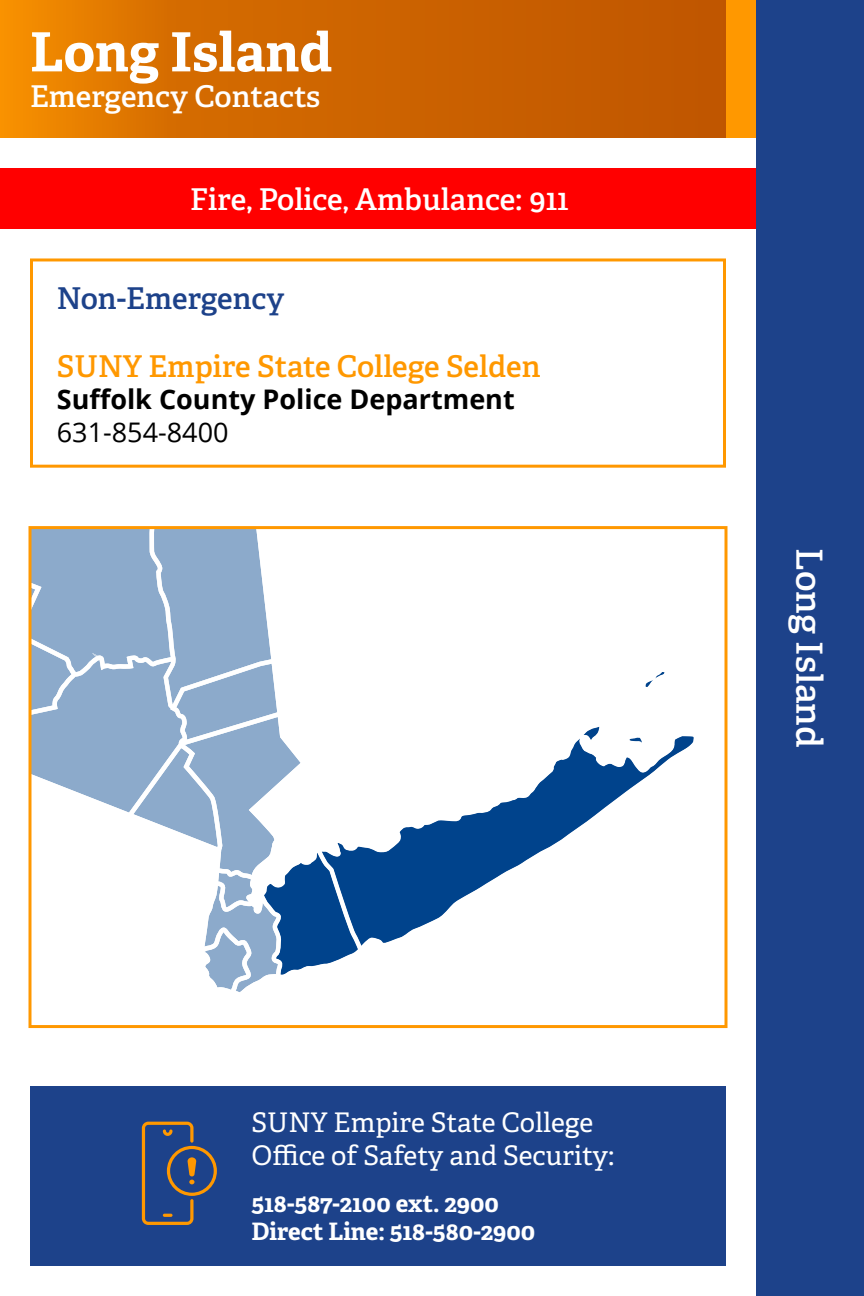
<style>
.page{position:relative;width:864px;height:1296px;background:#fff}
.page>*{position:absolute;margin:0;border:0;box-sizing:border-box;transform-origin:0 0}
.t1{font:700 54px "Adelle PE";color:#fff}
.t2{font:36px "Adelle PE Sb";color:#fff}
.t3{font:30px "Adelle PE Sb";color:#fff}
.t4{font:30px "Adelle PE Sb";color:#ff9800}
.t5{font:30px "Adelle PE Sb";letter-spacing:-.005em;color:#1d428a}
.t6{font:27px/32.4px "Adelle PE";color:#fff}
.t7{font:700 27px "Open Sans";color:#000}
.t8{font:27px "Open Sans";color:#000}
.t9{font:700 24px "Adelle PE";color:#fff}
</style>
<div class="page">
<svg style="left:0;top:0;width:726px;height:138px;background:#d06700"></svg>
<div style="left:756px;top:0;width:108px;height:1296px;background:#1d428a"></div>
<div style="left:726px;top:0;width:30px;height:138px;background:#ff9800"></div>
<svg style="left:645px;top:672px;width:20px;height:15px"></svg>
<svg style="left:362px;top:727px;width:332px;height:218px"></svg>
<svg style="left:32px;top:530px;width:330px;height:462px"></svg>
<div style="left:28px;top:526px;width:700px;height:502px;border:3px solid #ff9800"></div>
<div style="left:30px;top:1086px;width:696px;height:180px;background:#1d428a"></div>
<svg style="left:142px;top:1122px;width:75px;height:103px"></svg>
<div style="left:0;top:168px;width:756px;height:60px;background:#f00"></div>
<div style="left:30px;top:258px;width:696px;height:210px;border:3px solid #ff9800"></div>
<p class="t1" style="left:30px;top:13px;width:304px">Long Island</p>
<p class="t3" style="left:30px;top:75px;width:292px">Emergency Contacts</p>
<p class="t3" style="left:190px;top:177px;width:380px">Fire, Police, Ambulance: 911</p>
<p class="t5" style="left:57px;top:276px;width:229px">Non-Emergency</p>
<p class="t4" style="left:57px;top:344px;width:485px">SUNY Empire State College Selden</p>
<p class="t7" style="left:57px;top:380px;width:459px">Suffolk County Police Department</p>
<p class="t8" style="left:57px;top:413px;width:173px">631-854-8400</p>
<p class="t6" style="left:251px;top:1106px;width:364px">SUNY Empire State College<br>Office of Safety and Security:</p>
<p class="t9" style="left:251px;top:1186px;width:249px">518-587-2100 ext. 2900</p>
<p class="t9" style="left:251px;top:1215px;width:285px">Direct Line: 518-580-2900</p>
<p class="t2" style="left:836px;top:548px;width:201px;rotate:90deg">Long Island</p>
</div>
